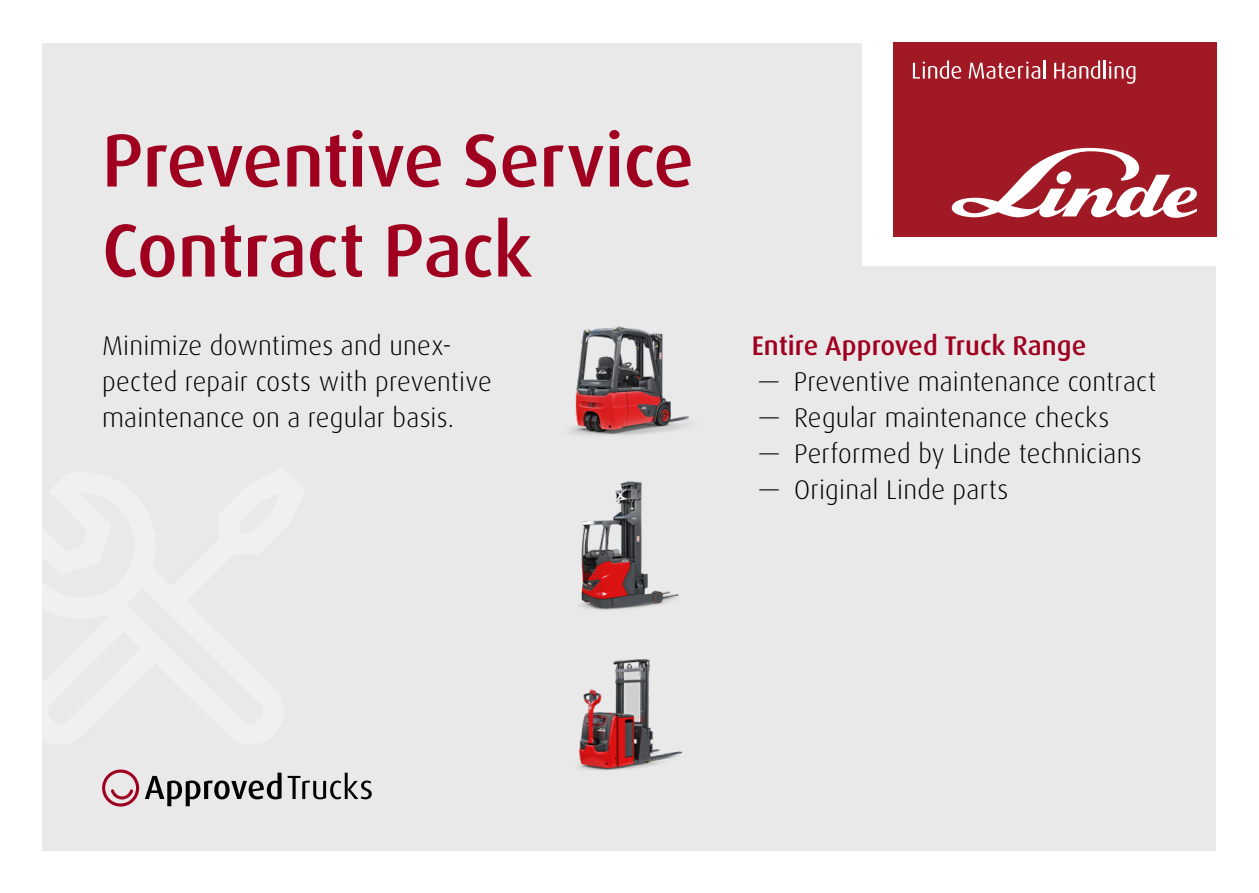
<style>
.page{position:relative;width:1259px;height:893px;background:#fff}
.page>*{position:absolute;margin:0;border:0;box-sizing:border-box;transform-origin:0 0}
.t1{font:500 75px/90px "Dax Pro";letter-spacing:-.01em;color:#a00020}
.t2{font:300 27px/36px "Dax Pro";letter-spacing:.01em;color:#000}
.t3{font:500 27px "Dax Pro";color:#a00020}
</style>
<div class="page">
<div style="left:43px;top:43px;width:1173px;height:807px;background:#e9e9e9"></div>
<svg style="left:102px;top:769px;width:37px;height:38px"></svg>
<svg style="left:145px;top:773px;width:136px;height:33px"></svg>
<svg style="left:288px;top:773px;width:84px;height:26px"></svg>
<img style="left:580px;top:481px;width:99px;height:129px">
<img style="left:579px;top:659px;width:104px;height:111px">
<img style="left:570px;top:326px;width:119px;height:109px">
<div style="left:862px;top:3px;width:393px;height:263px;background:#fff"></div>
<div style="left:892px;top:43px;width:324px;height:194px;background:#a11924"></div>
<svg style="left:951px;top:148px;width:246px;height:70px"></svg>
<svg style="left:913px;top:61px;width:48px;height:18px"></svg>
<svg style="left:968px;top:61px;width:77px;height:18px"></svg>
<svg style="left:1054px;top:61px;width:81px;height:23px"></svg>
<h1 class="t1" style="left:102px;top:116px;width:593px">Preventive Service<br>Contract Pack</h1>
<p class="t2" style="left:102px;top:328px;width:391px">Minimize downtimes and unex&shy;pected repair costs with preventive maintenance on a regular basis.</p>
<p class="t3" style="left:752px;top:328px;width:336px">Entire Approved Truck Range</p>
<p class="t2" style="left:759px;top:364px;width:398px">— Preventive maintenance contract</p>
<p class="t2" style="left:759px;top:400px;width:351px">— Regular maintenance checks</p>
<p class="t2" style="left:759px;top:436px;width:384px">— Performed by Linde technicians</p>
<p class="t2" style="left:759px;top:472px;width:251px">— Original Linde parts</p>
</div>
